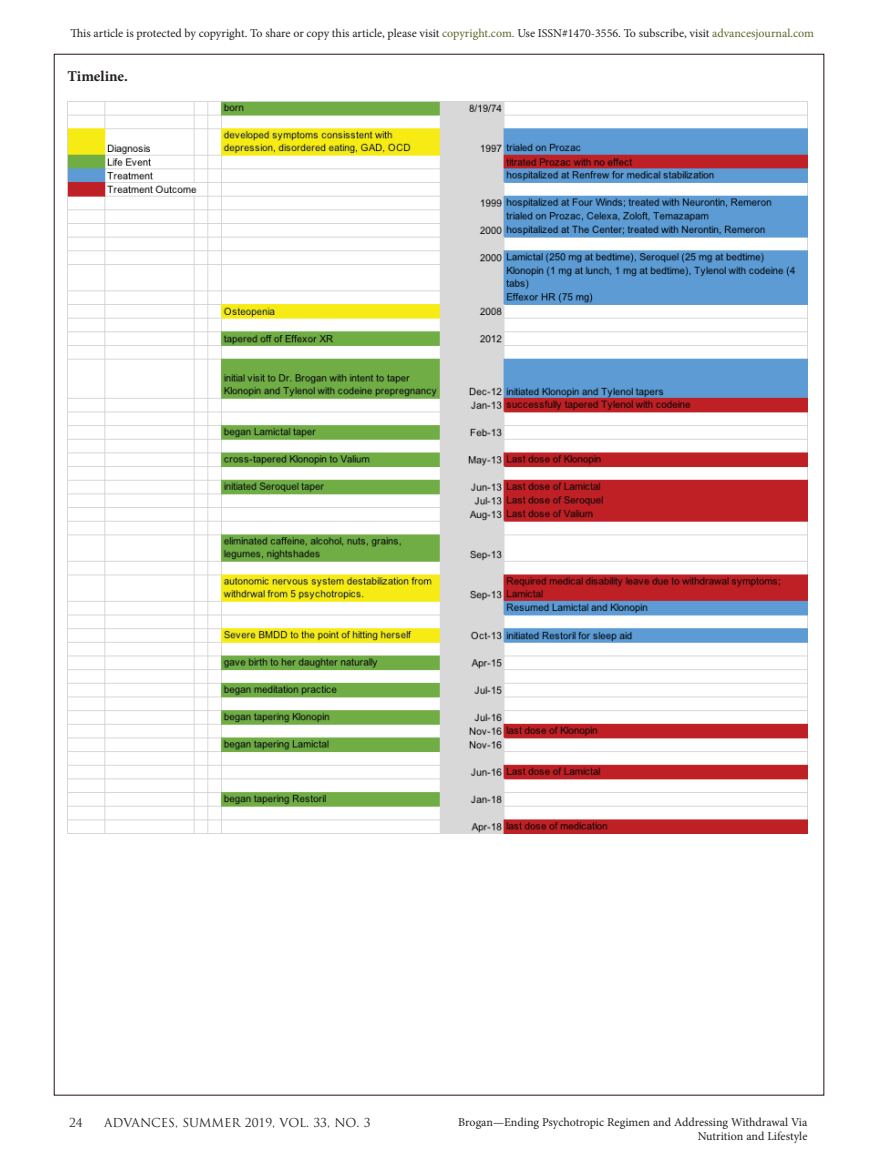
<style>
.page{position:relative;width:878px;height:1175px;background:#fff}
.page>*{position:absolute;margin:0;border:0;box-sizing:border-box;transform-origin:0 0}
.t1{font:700 15px "Minion Pro";color:#231f20}
.t2{font:12px/14.4px "Minion Pro";color:#231f20;text-align:right}
.t3{font:12px "Trajan Pro";color:#231f20}
.s1{color:#596827}
</style>
<div class="page">
<img style="left:68px;top:101px;width:739px;height:732px">
<p class="t2" style="left:70px;top:26px;width:745px">This article is protected by copyright. To share or copy this article, please visit <span class="s1">copyright.com.</span> Use ISSN#1470-3556. To subscribe, visit <span class="s1">advancesjournal.com</span></p>
<p class="t1" style="left:68px;top:66px;width:62px">Timeline.</p>
<p class="t3" style="left:69px;top:1114px;width:15px">24</p>
<p class="t3" style="left:104px;top:1114px;width:268px">ADVANCES, SUMMER 2019, VOL. 33, NO. 3</p>
<p class="t2" style="left:458px;top:1115px;width:350px">Brogan—Ending Psychotropic Regimen and Addressing Withdrawal Via<br>Nutrition and Lifestyle</p>
</div>
